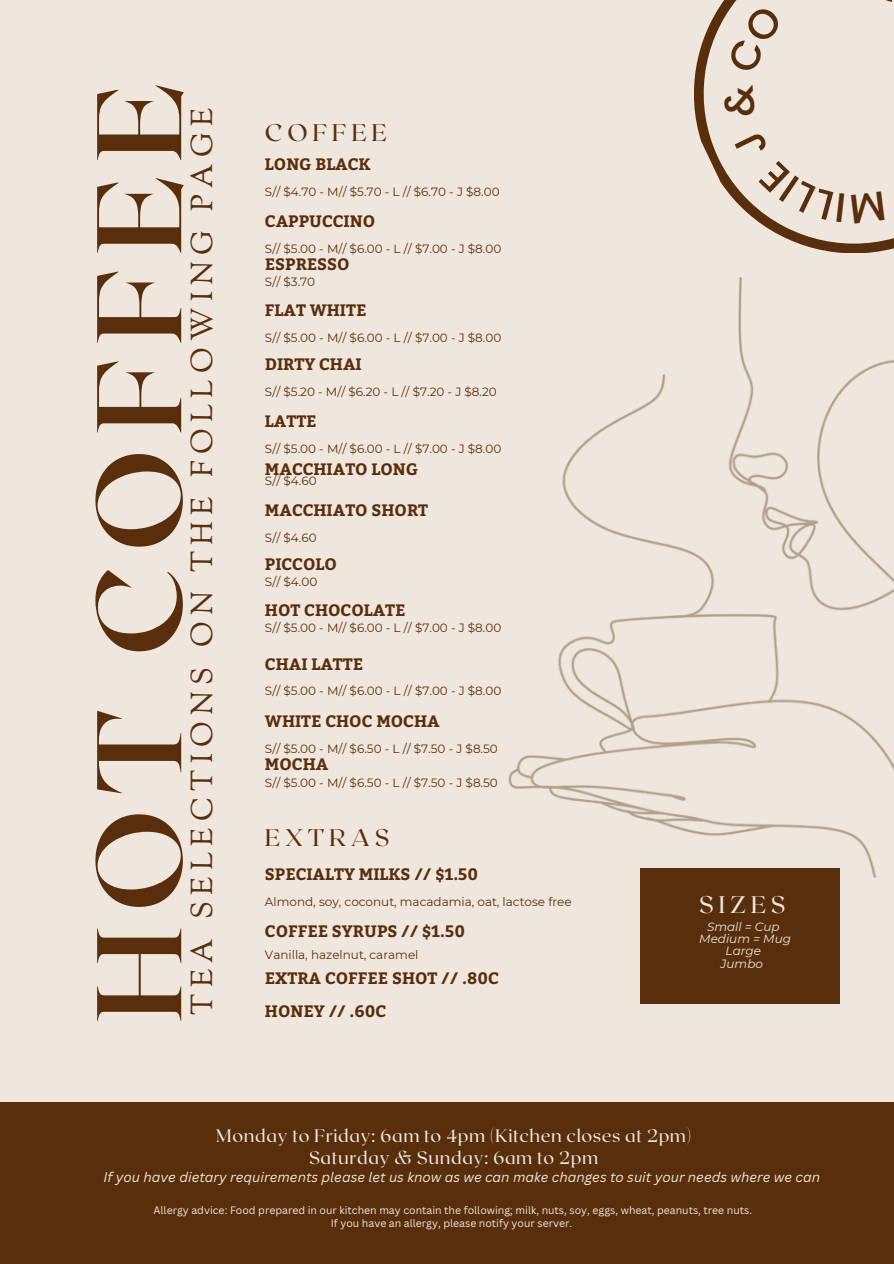
<style>
.page{position:relative;width:894px;height:1264px;background:#fff}
.page>*{position:absolute;margin:0;border:0;box-sizing:border-box;transform-origin:0 0}
.t1{font:700 120px "Roxborough CF";letter-spacing:.12em;color:#592e0d}
.t2{font:30px "Sorts Mill Goudy";letter-spacing:.215em;color:#592e0d}
.t3{font:24px "Roxborough CF";letter-spacing:.2em;color:#592e0d}
.t4{font:24px "Roxborough CF";letter-spacing:.2em;color:#efe7dd}
.t5{font:18px/21.3px "Roxborough CF";letter-spacing:.035em;color:#efe7dd;text-align:center}
.t6{font:700 16.5px "Bitter";color:#592e0d}
.t7{font:italic 13.5px "Canva Sans";color:#efe7dd}
.t8{font:12px "Montserrat";color:#592e0d}
.t9{font:italic 12px/12.3px "Montserrat";color:#efe7dd;text-align:center}
.t10{font:10.5px/13.5px "Canva Sans";color:#efe7dd;text-align:center}
</style>
<div class="page">
<div style="left:0;top:0;width:893px;height:1263px;background:#efe7dd"></div>
<div style="left:0;top:1102px;width:893px;height:161px;background:#592e0d"></div>
<svg style="left:694px;top:0;width:199px;height:253px"></svg>
<img style="left:508px;top:277px;width:385px;height:600px">
<div style="left:640px;top:868px;width:199px;height:136px;background:#592e0d"></div>
<svg style="left:850px;top:191px;width:34px;height:33px"></svg>
<svg style="left:734px;top:132px;width:110px;height:91px"></svg>
<svg style="left:722px;top:84px;width:32px;height:32px"></svg>
<svg style="left:726px;top:3px;width:57px;height:71px"></svg>
<p class="t1" style="left:61px;top:1022px;width:940px;rotate:-90deg">HOT COFFEE</p>
<p class="t2" style="left:183px;top:1014px;width:908px;rotate:-90deg">TEA SELECTIONS ON THE FOLLOWING PAGE</p>
<h6 class="t3" style="left:265px;top:117px;width:123px">COFFEE</h6>
<p class="t6" style="left:265px;top:152px;width:107px">LONG BLACK</p>
<p class="t8" style="left:265px;top:184px;width:236px">S// $4.70 - M// $5.70 - L // $6.70 - J $8.00</p>
<p class="t6" style="left:265px;top:209px;width:112px">CAPPUCCINO</p>
<p class="t8" style="left:265px;top:241px;width:238px">S// $5.00 - M// $6.00 - L // $7.00 - J $8.00</p>
<p class="t6" style="left:265px;top:252px;width:86px">ESPRESSO</p>
<p class="t8" style="left:265px;top:274px;width:52px">S// $3.70</p>
<p class="t6" style="left:265px;top:298px;width:103px">FLAT WHITE</p>
<p class="t8" style="left:265px;top:330px;width:238px">S// $5.00 - M// $6.00 - L // $7.00 - J $8.00</p>
<p class="t6" style="left:265px;top:352px;width:98px">DIRTY CHAI</p>
<p class="t8" style="left:265px;top:384px;width:233px">S// $5.20 - M// $6.20 - L // $7.20 - J $8.20</p>
<p class="t6" style="left:265px;top:409px;width:53px">LATTE</p>
<p class="t8" style="left:265px;top:441px;width:238px">S// $5.00 - M// $6.00 - L // $7.00 - J $8.00</p>
<p class="t6" style="left:265px;top:456px;width:155px">MACCHIATO LONG</p>
<p class="t8" style="left:265px;top:474px;width:53px">S// $4.60</p>
<p class="t6" style="left:265px;top:498px;width:165px">MACCHIATO SHORT</p>
<p class="t8" style="left:265px;top:530px;width:53px">S// $4.60</p>
<p class="t6" style="left:265px;top:552px;width:73px">PICCOLO</p>
<p class="t8" style="left:265px;top:574px;width:54px">S// $4.00</p>
<p class="t6" style="left:265px;top:598px;width:142px">HOT CHOCOLATE</p>
<p class="t8" style="left:265px;top:620px;width:238px">S// $5.00 - M// $6.00 - L // $7.00 - J $8.00</p>
<p class="t6" style="left:265px;top:651px;width:100px">CHAI LATTE</p>
<p class="t8" style="left:265px;top:684px;width:238px">S// $5.00 - M// $6.00 - L // $7.00 - J $8.00</p>
<p class="t6" style="left:265px;top:709px;width:176px">WHITE CHOC MOCHA</p>
<p class="t8" style="left:265px;top:741px;width:234px">S// $5.00 - M// $6.50 - L // $7.50 - J $8.50</p>
<h2 class="t6" style="left:265px;top:751px;width:65px">MOCHA</h2>
<h2 class="t8" style="left:265px;top:775px;width:234px">S// $5.00 - M// $6.50 - L // $7.50 - J $8.50</h2>
<h6 class="t3" style="left:265px;top:822px;width:126px">EXTRAS</h6>
<p class="t6" style="left:265px;top:861px;width:215px">SPECIALTY MILKS // $1.50</p>
<p class="t8" style="left:265px;top:894px;width:308px">Almond, soy, coconut, macadamia, oat, lactose free</p>
<p class="t6" style="left:265px;top:919px;width:201px">COFFEE SYRUPS // $1.50</p>
<p class="t8" style="left:265px;top:946px;width:155px">Vanilla, hazelnut, caramel</p>
<p class="t6" style="left:265px;top:966px;width:235px">EXTRA COFFEE SHOT // .80C</p>
<h3 class="t6" style="left:265px;top:999px;width:123px">HONEY // .60C</h3>
<p class="t4" style="left:699px;top:888px;width:88px">SIZES</p>
<h6 class="t9" style="left:699px;top:920px;width:93px">Small = Cup<br>Medium = Mug<br>Large<br>Jumbo</h6>
<h5 class="t5" style="left:216px;top:1124px;width:476px">Monday to Friday: 6am to 4pm (Kitchen closes at 2pm)<br>Saturday &amp; Sunday: 6am to 2pm</h5>
<h5 class="t7" style="left:103px;top:1167px;width:718px">If you have dietary requirements please let us know as we can make changes to suit your needs where we can</h5>
<p class="t10" style="left:153px;top:1202px;width:600px">Allergy advice: Food prepared in our kitchen may contain the following; milk, nuts, soy, eggs, wheat, peanuts, tree nuts.<br>If you have an allergy, please notify your server.</p>
</div>
